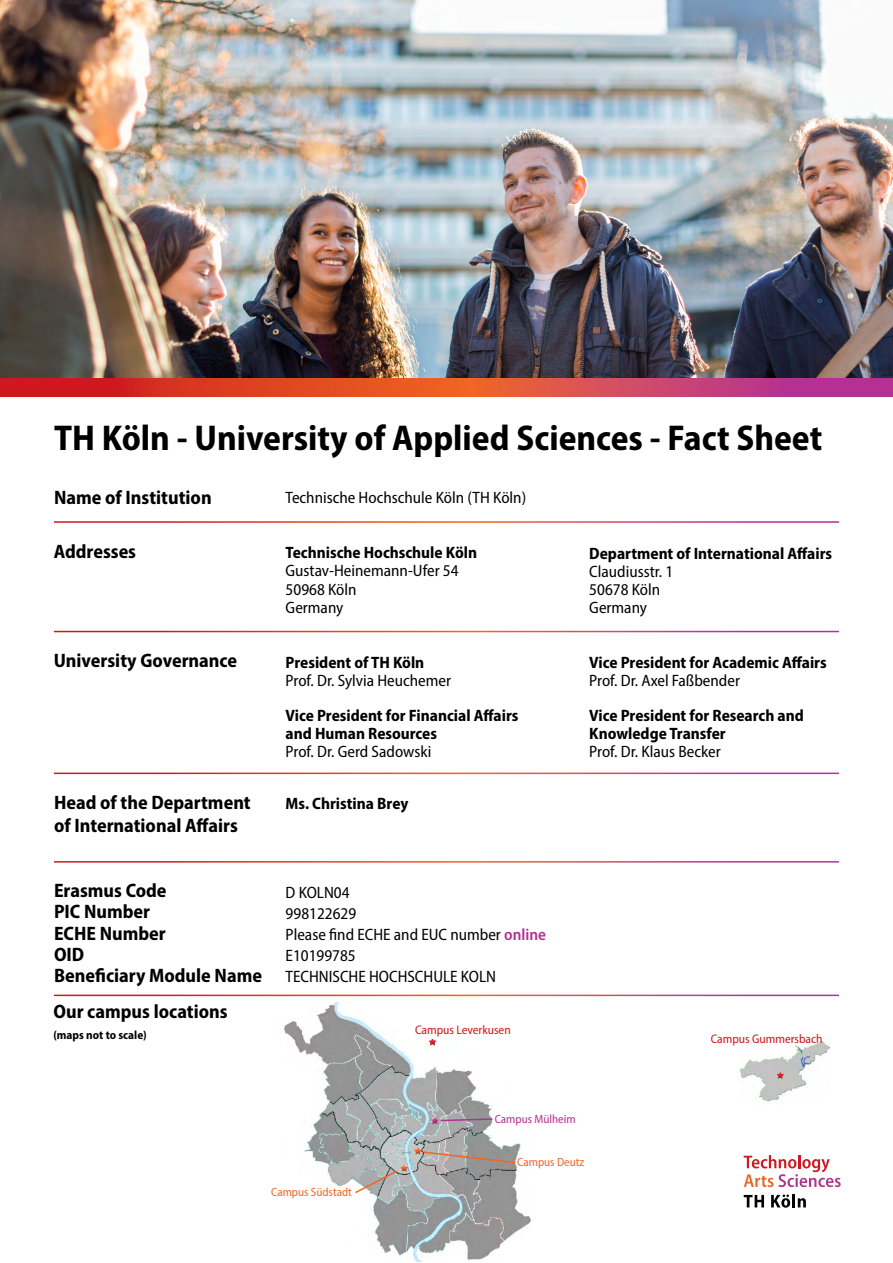
<style>
.page{position:relative;width:893px;height:1263px;background:#fff}
.page>*{position:absolute;margin:0;border:0;box-sizing:border-box;transform-origin:0 0}
.t1{font:700 semi-condensed 36px "Myriad Pro";color:#000}
.t2{font:700 semi-condensed 19.5px/21px "Myriad Pro";color:#000}
.t3{font:semi-condensed 16.5px/18px "Myriad Pro";color:#000}
.t4{font:700 semi-condensed 16.5px/18px "Myriad Pro";color:#000}
.t5{font:semi-condensed 12.45px "Myriad Pro";color:#ce171e}
.t6{font:semi-condensed 12px "Myriad Pro";color:#f26522}
.t7{font:700 semi-condensed 12px "Myriad Pro";color:#000}
.t8{font:semi-condensed 12px "Myriad Pro";color:#b43092}
.s1{font-weight:600;color:#b43092}
</style>
<div class="page">
<svg style="left:744px;top:1195px;width:20px;height:12px"></svg>
<svg style="left:771px;top:1194px;width:35px;height:14px"></svg>
<svg style="left:744px;top:1155px;width:97px;height:32px"></svg>
<img style="left:0;top:0;width:893px;height:378px">
<svg style="left:0;top:378px;width:893px;height:18px;background:#d43f44"></svg>
<img style="left:284px;top:1002px;width:247px;height:259px">
<svg style="left:353px;top:1169px;width:46px;height:25px"></svg>
<img style="left:739px;top:1040px;width:90px;height:62px">
<svg style="left:439px;top:1117px;width:55px;height:5px"></svg>
<svg style="left:422px;top:1150px;width:95px;height:14px"></svg>
<h1 class="t1" style="left:54px;top:414px;width:770px">TH Köln - University of Applied Sciences - Fact Sheet</h1>
<p class="t2" style="left:54px;top:486px;width:159px">Name of Institution</p>
<p class="t3" style="left:286px;top:488px;width:242px">Technische Hochschule Köln (TH Köln)</p>
<p class="t2" style="left:54px;top:540px;width:84px">Addresses</p>
<p class="t4" style="left:286px;top:543px;width:193px">Technische Hochschule Köln</p>
<p class="t3" style="left:286px;top:562px;width:174px">Gustav-Heinemann-Ufer 54<br>50968 Köln<br>Germany</p>
<p class="t2" style="left:54px;top:650px;width:185px">University Governance</p>
<p class="t2" style="left:54px;top:790px;width:198px;line-height:23.4px">Head of the Department of International Affairs</p>
<p class="t4" style="left:286px;top:653px;width:140px">President of TH Köln</p>
<p class="t3" style="left:286px;top:671px;width:167px">Prof. Dr. Sylvia Heuchemer</p>
<p class="t4" style="left:286px;top:706px;width:234px">Vice President for Financial Affairs and Human Resources</p>
<p class="t3" style="left:286px;top:742px;width:147px">Prof. Dr. Gerd Sadowski</p>
<p class="t4" style="left:286px;top:794px;width:124px">Ms. Christina Brey</p>
<p class="t2" style="left:54px;top:880px;width:210px">Erasmus Code<br>PIC Number<br>ECHE Number<br>OID<br>Beneficiary Module Name</p>
<p class="t3" style="left:286px;top:882px;width:262px;line-height:21px">D KOLN04<br>998122629<br>Please find ECHE and EUC number <span class="s1">online<br></span>E10199785<br>TECHNISCHE HOCHSCHULE KOLN</p>
<p class="t2" style="left:53px;top:1000px;width:176px">Our campus locations</p>
<p class="t7" style="left:53px;top:1027px;width:95px">(maps not to scale)</p>
<p class="t5" style="left:415px;top:1022px;width:97px">Campus Leverkusen</p>
<p class="t4" style="left:589px;top:543px;width:244px">Department of International Affairs</p>
<p class="t3" style="left:589px;top:562px;width:85px">Claudiusstr. 1<br>50678 Köln<br>Germany</p>
<p class="t4" style="left:589px;top:653px;width:239px">Vice President for Academic Affairs</p>
<p class="t3" style="left:589px;top:671px;width:152px">Prof. Dr. Axel Faßbender</p>
<p class="t4" style="left:589px;top:706px;width:216px">Vice President for Research and<br>Knowledge Transfer</p>
<p class="t3" style="left:589px;top:742px;width:133px">Prof. Dr. Klaus Becker</p>
<p class="t5" style="left:711px;top:1031px;width:113px">Campus Gummersbach</p>
<p class="t6" style="left:271px;top:1185px;width:82px">Campus Südstadt</p>
<p class="t8" style="left:495px;top:1111px;width:82px">Campus Mülheim</p>
<p class="t6" style="left:517px;top:1155px;width:68px">Campus Deutz</p>
</div>
